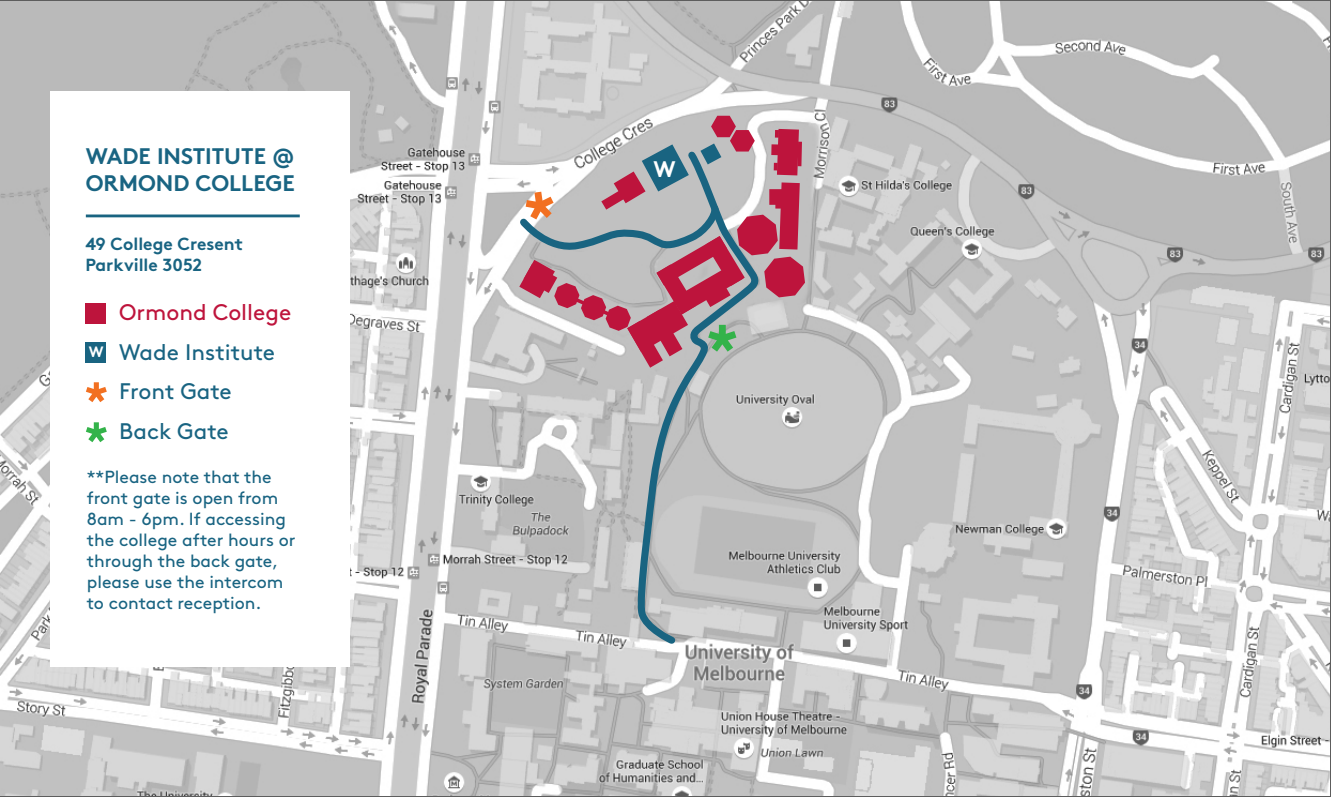
<style>
.page{position:relative;width:1331px;height:797px;background:#fff}
.page>*{position:absolute;margin:0;border:0;box-sizing:border-box;transform-origin:0 0}
.t1{font:22.5px/39.8px "Brown";color:#196482}
.t2{font:700 22.5px/27px "Brown";color:#196482}
.t3{font:22.5px "Brown";color:#be143c}
.t4{font:700 22.5px "Brown";color:#fff}
.t5{font:17.5px/21px "Brown";color:#196482}
.t6{font:700 17.5px/21px "Brown";color:#196482}
.t7{font:700 15px "Brown";color:#fff}
</style>
<div class="page">
<img style="left:1px;top:1px;width:1328px;height:794px">
<svg style="left:629px;top:367px;width:133px;height:280px;background:#b9bebf"></svg>
<hr style="left:1329px;top:0;width:1px;height:796px;background:#5d5d5d">
<hr style="left:0;top:0;width:1px;height:796px;background:#5d5d5d">
<hr style="left:0;top:795px;width:1330px;height:1px;background:#5d5d5d">
<div style="left:50px;top:91px;width:300px;height:575px;background:#fff"></div>
<hr style="left:86px;top:214px;width:214px;height:3px;background:#196481">
<div style="left:86px;top:342px;width:20px;height:20px;background:#196481"></div>
<div style="left:85px;top:303px;width:20px;height:20px;background:#bd143c"></div>
<svg style="left:86px;top:382px;width:21px;height:20px"></svg>
<svg style="left:86px;top:422px;width:21px;height:20px"></svg>
<hr style="left:0;top:0;width:1330px;height:1px;background:#5d5d5d">
<svg style="left:516px;top:116px;width:288px;height:251px;background:#b9a0a8"></svg>
<p class="t2" style="left:86px;top:140px;width:210px">WADE INSTITUTE @<br>ORMOND COLLEGE</p>
<p class="t6" style="left:85px;top:231px;width:159px">49 College Cresent<br>Parkville 3052</p>
<p class="t3" style="left:119px;top:295px;width:174px">Ormond College</p>
<p class="t1" style="left:119px;top:330px;width:157px">Wade Institute<br>Front Gate<br>Back Gate</p>
<p class="t5" style="left:87px;top:465px;width:210px">**Please note that the front gate is open from<br>8am - 6pm. If accessing the college after hours or through the back gate, please use the intercom to contact reception.</p>
<p class="t7" style="left:89px;top:340px;width:16px">W</p>
<p class="t4" style="left:653px;top:150px;width:24px">W</p>
</div>
